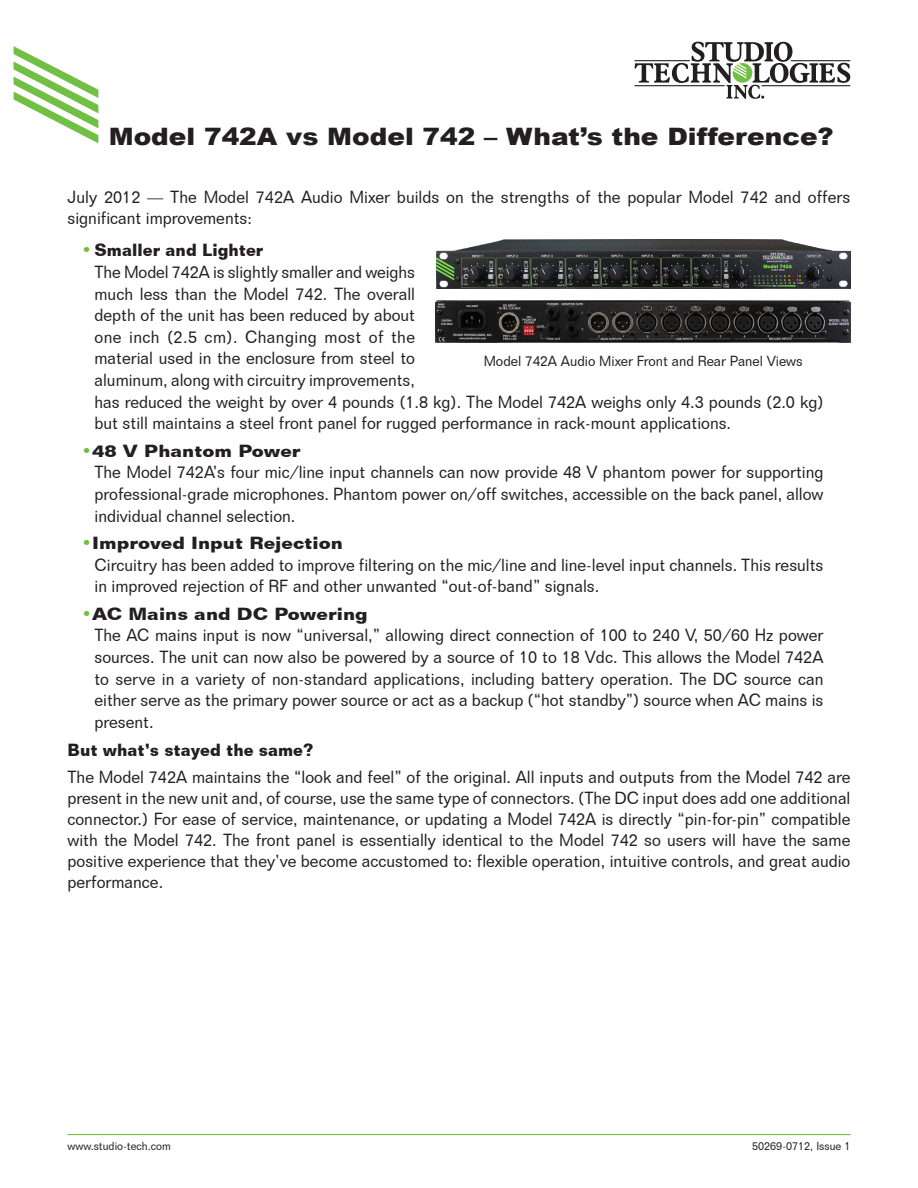
<style>
.page{position:relative;width:918px;height:1188px;background:#fff}
.page>*{position:absolute;margin:0;border:0;box-sizing:border-box;transform-origin:0 0}
.t1{font:900 24px "Arial";color:#231f20;scale:1.1 1}
.t2{font:17.1px/21.6px "Folio BT";color:#231f20;scale:.95 1}
.t3{font:700 17.1px "Folio BT";color:#231f20;scale:.95 1}
.t4{font:14.25px "Folio BT";color:#231f20;scale:.95 1}
.t5{font:11.4px "Folio BT";color:#231f20;scale:.95 1}
.s1{font-weight:700;color:#71bf44}
.s2{font-weight:700}
</style>
<div class="page">
<svg style="left:635px;top:42px;width:215px;height:57px"></svg>
<svg style="left:14px;top:46px;width:84px;height:97px"></svg>
<hr style="left:68px;top:1134px;width:782px;height:1px;background:#71bf44">
<img style="left:436px;top:239px;width:414px;height:50px">
<img style="left:435px;top:301px;width:415px;height:42px">
<h1 class="t1" style="left:109px;top:119px;width:661px">Model 742A vs Model 742 – What’s the Difference?</h1>
<p class="t2" style="left:68px;top:186px;width:826px;line-height:21px">July 2012 — The Model 742A Audio Mixer builds on the strengths of the popular Model 742 and offers significant improvements:</p>
<p class="t2" style="left:94px;top:239px;width:769px;text-indent:-13px"><span class="s1">•</span><span class="s2">Smaller and Lighter<br></span>The Model 742A is slightly smaller and weighs<br>much less than the Model 742. The overall<br>depth of the unit has been reduced by about<br>one inch (2.5 cm). Changing most of the<br>material used in the enclosure from steel to<br>aluminum, along with circuitry improvements,<br>has reduced the weight by over 4 pounds (1.8 kg). The Model 742A weighs only 4.3 pounds (2.0 kg) but still maintains a steel front panel for rugged performance in rack-mount applications.</p>
<p class="t2" style="left:94px;top:440px;width:769px;text-indent:-13px"><span class="s1">•</span><span class="s2">48 V Phantom Power<br></span>The Model 742A’s four mic/line input channels can now provide 48 V phantom power for supporting professional-grade microphones. Phantom power on/off switches, accessible on the back panel, allow individual channel selection.</p>
<p class="t2" style="left:94px;top:532px;width:769px;text-indent:-13px"><span class="s1">•</span><span class="s2">Improved Input Rejection<br></span>Circuitry has been added to improve filtering on the mic/line and line-level input channels. This results in improved rejection of RF and other unwanted “out-of-band” signals.</p>
<p class="t2" style="left:94px;top:603px;width:769px;text-indent:-13px"><span class="s1">•</span><span class="s2">AC Mains and DC Powering<br></span>The AC mains input is now “universal,” allowing direct connection of 100 to 240 V, 50/60 Hz power sources. The unit can now also be powered by a source of 10 to 18 Vdc. This allows the Model 742A to serve in a variety of non-standard applications, including battery operation. The DC source can either serve as the primary power source or act as a backup (“hot standby”) source when AC mains is present.</p>
<p class="t3" style="left:68px;top:740px;width:261px">But what’s stayed the same?</p>
<p class="t2" style="left:68px;top:766px;width:826px;line-height:21px;text-align:justify">The Model 742A maintains the “look and feel” of the original. All inputs and outputs from the Model 742 are present in the new unit and, of course, use the same type of connectors. (The DC input does add one additional connector.) For ease of service, maintenance, or updating a Model 742A is directly “pin-for-pin” compatible with the Model 742. The front panel is essentially identical to the Model 742 so users will have the same positive experience that they’ve become accustomed to: flexible operation, intuitive controls, and great audio performance.</p>
<p class="t4" style="left:484px;top:352px;width:337px">Model 742A Audio Mixer Front and Rear Panel Views</p>
<p class="t5" style="left:68px;top:1139px;width:110px">www.studio-tech.com</p>
<p class="t5" style="left:752px;top:1139px;width:105px">50269-0712, Issue 1</p>
</div>
